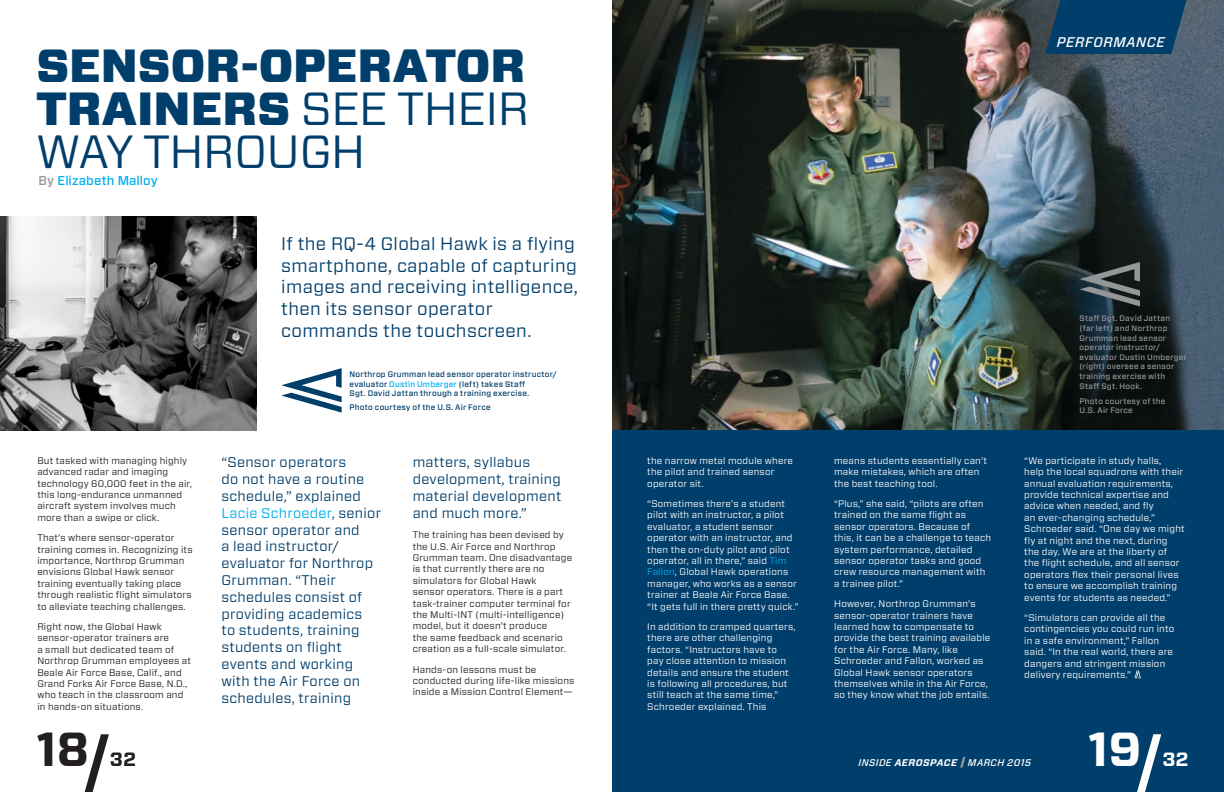
<style>
.page{position:relative;width:1224px;height:792px;background:#fff}
.page>*{position:absolute;margin:0;border:0;box-sizing:border-box;transform-origin:0 0}
.t1{font:700 47.7px "Forza";color:#231f20}
.t2{font:700 47.7px "Forza";color:#fff}
.t3{font:900 46.4px/43px "Forza";color:#003e6b;text-align:justify}
.t4{font:700 19.3px "Forza";color:#231f20}
.t5{font:700 19.3px "Forza";color:#fff}
.t6{font:18px/21.6px "Forza";letter-spacing:.02em;color:#003e6b}
.t7{font:14px/16.8px "Forza";letter-spacing:.02em;color:#003e6b}
.t8{font:italic 500 14px "Forza";letter-spacing:.05em;color:#fff}
.t9{font:500 12.8px "Forza";letter-spacing:.01em;color:#00aeef}
.t10{font:italic 500 9.7px "Forza";letter-spacing:.05em;color:#fff}
.t11{font:9.5px/11.4px "Forza";letter-spacing:.02em;color:#fff}
.t12{font:9.5px/11.4px "Forza";letter-spacing:.02em;color:#231f20}
.t13{font:500 8px/9.6px "Forza";letter-spacing:.035em;color:#949698}
.t14{font:500 8px/9.6px "Forza";letter-spacing:.03em;color:#003e6b}
.s1{font-weight:400}
.s2{color:#949698}
.s3{color:#00aeef}
.s4{font-weight:700}
</style>
<div class="page">
<div style="left:612px;top:409px;width:612px;height:383px;background:#003e6b"></div>
<img style="left:612px;top:0;width:612px;height:430px">
<svg style="left:1137px;top:734px;width:24px;height:58px"></svg>
<svg style="left:84px;top:734px;width:25px;height:58px"></svg>
<svg style="left:960px;top:757px;width:5px;height:11px"></svg>
<svg style="left:1045px;top:0;width:147px;height:54px;background:#0b426a"></svg>
<svg style="left:1135px;top:670px;width:6px;height:8px"></svg>
<svg style="left:281px;top:368px;width:61px;height:45px"></svg>
<img style="left:0;top:216px;width:256px;height:215px">
<svg style="left:1080px;top:262px;width:60px;height:44px;background:#434c4f"></svg>
<h2 class="t3" style="left:36px;top:44px;width:494px">SENSOR-OPERATOR TRAINERS <span class="s1">SEE THEIR WAY THROUGH</span></h2>
<h3 class="t9" style="left:38px;top:172px;width:121px"><span class="s2">By</span> Elizabeth Malloy</h3>
<p class="t12" style="left:37px;top:455px;width:156px">But tasked with managing highly advanced radar and imaging technology 60,000 feet in the air, this long-endurance unmanned aircraft system involves much more than a swipe or click.</p>
<p class="t12" style="left:37px;top:532px;width:157px">That’s where sensor-operator training comes in. Recognizing its importance, Northrop Grumman envisions Global Hawk sensor training eventually taking place through realistic flight simulators to alleviate teaching challenges.</p>
<p class="t12" style="left:37px;top:621px;width:155px">Right now, the Global Hawk sensor-operator trainers are<br>a small but dedicated team of<br>Northrop Grumman employees at<br>Beale Air Force Base, Calif., and<br>Grand Forks Air Force Base, N.D., who teach in the classroom and in hands-on situations.</p>
<h3 class="t6" style="left:281px;top:233px;width:298px">If the RQ-4 Global Hawk is a flying smartphone, capable of capturing images and receiving intelligence, then its sensor operator commands the touchscreen.</h3>
<p class="t14" style="left:350px;top:369px;width:209px">Northrop Grumman lead sensor operator instructor/ evaluator <span class="s3">Dustin Umberger</span> (left) takes Staff<br>Sgt. David Jattan through a training exercise.</p>
<p class="t14" style="left:350px;top:403px;width:143px">Photo courtesy of the U.S. Air Force</p>
<p class="t7" style="left:221px;top:454px;width:161px">“Sensor operators<br>do not have a routine schedule,” explained<br><span class="s3">Lacie Schroeder</span>, senior sensor operator and<br>a lead instructor/ evaluator for Northrop<br>Grumman. “Their schedules consist of providing academics<br>to students, training students on flight events and working with the Air Force on schedules, training</p>
<h3 class="t7" style="left:413px;top:454px;width:150px">matters, syllabus development, training material development and much more.”</h3>
<p class="t12" style="left:413px;top:529px;width:161px">The training has been devised by the U.S. Air Force and Northrop<br>Grumman team. One disadvantage is that currently there are no simulators for Global Hawk<br>sensor operators. There is a part task-trainer computer terminal for the Multi-INT (multi-intelligence) model, but it doesn’t produce<br>the same feedback and scenario creation as a full-scale simulator.</p>
<p class="t12" style="left:413px;top:663px;width:163px">Hands-on lessons must be conducted during life-like missions inside a Mission Control Element—</p>
<h3 class="t8" style="left:1057px;top:33px;width:110px">PERFORMANCE</h3>
<p class="t11" style="left:647px;top:455px;width:147px">the narrow metal module where the pilot and trained sensor operator sit.</p>
<p class="t11" style="left:647px;top:498px;width:153px">“Sometimes there’s a student pilot with an instructor, a pilot evaluator, a student sensor operator with an instructor, and then the on-duty pilot and pilot operator, all in there,” said <span class="s3">Tim<br>Fallon</span>, Global Hawk operations manager, who works as a sensor trainer at Beale Air Force Base. “It gets full in there pretty quick.”</p>
<p class="t11" style="left:647px;top:621px;width:150px">In addition to cramped quarters, there are other challenging factors. “Instructors have to pay close attention to mission details and ensure the student is following all procedures, but still teach at the same time,”<br>Schroeder explained. This</p>
<p class="t11" style="left:834px;top:455px;width:154px">means students essentially can’t make mistakes, which are often the best teaching tool.</p>
<p class="t11" style="left:834px;top:498px;width:159px">“Plus,” she said, “pilots are often trained on the same flight as sensor operators. Because of this, it can be a challenge to teach system performance, detailed sensor operator tasks and good crew resource management with a trainee pilot.”</p>
<p class="t11" style="left:834px;top:598px;width:158px">However, Northrop Grumman’s sensor-operator trainers have learned how to compensate to provide the best training available for the Air Force. Many, like<br>Schroeder and Fallon, worked as<br>Global Hawk sensor operators themselves while in the Air Force, so they know what the job entails.</p>
<p class="t13" style="left:1080px;top:314px;width:109px">Staff Sgt. David Jattan<br>(far left) and Northrop<br>Grumman lead sensor operator instructor/ evaluator Dustin Umberger (right) oversee a sensor training exercise with<br>Staff Sgt. Hook.</p>
<p class="t13" style="left:1080px;top:396px;width:87px">Photo courtesy of the<br>U.S. Air Force</p>
<p class="t11" style="left:1024px;top:455px;width:162px">“We participate in study halls,<br>help the local squadrons with their annual evaluation requirements, provide technical expertise and advice when needed, and fly<br>an ever-changing schedule,”<br>Schroeder said. “One day we might fly at night and the next, during the day. We are at the liberty of<br>the flight schedule, and all sensor operators flex their personal lives to ensure we accomplish training events for students as needed.”</p>
<p class="t11" style="left:1024px;top:612px;width:152px">“Simulators can provide all the contingencies you could run into in a safe environment,” Fallon said. “In the real world, there are dangers and stringent mission delivery requirements.”</p>
<h1 class="t1" style="left:37px;top:720px;width:54px">18</h1>
<h3 class="t4" style="left:110px;top:747px;width:28px">32</h3>
<p class="t10" style="left:858px;top:756px;width:174px">INSIDE <span class="s4">AEROSPACE</span> MARCH 2015</p>
<h1 class="t2" style="left:1088px;top:720px;width:54px">19</h1>
<h3 class="t5" style="left:1162px;top:747px;width:28px">32</h3>
</div>
